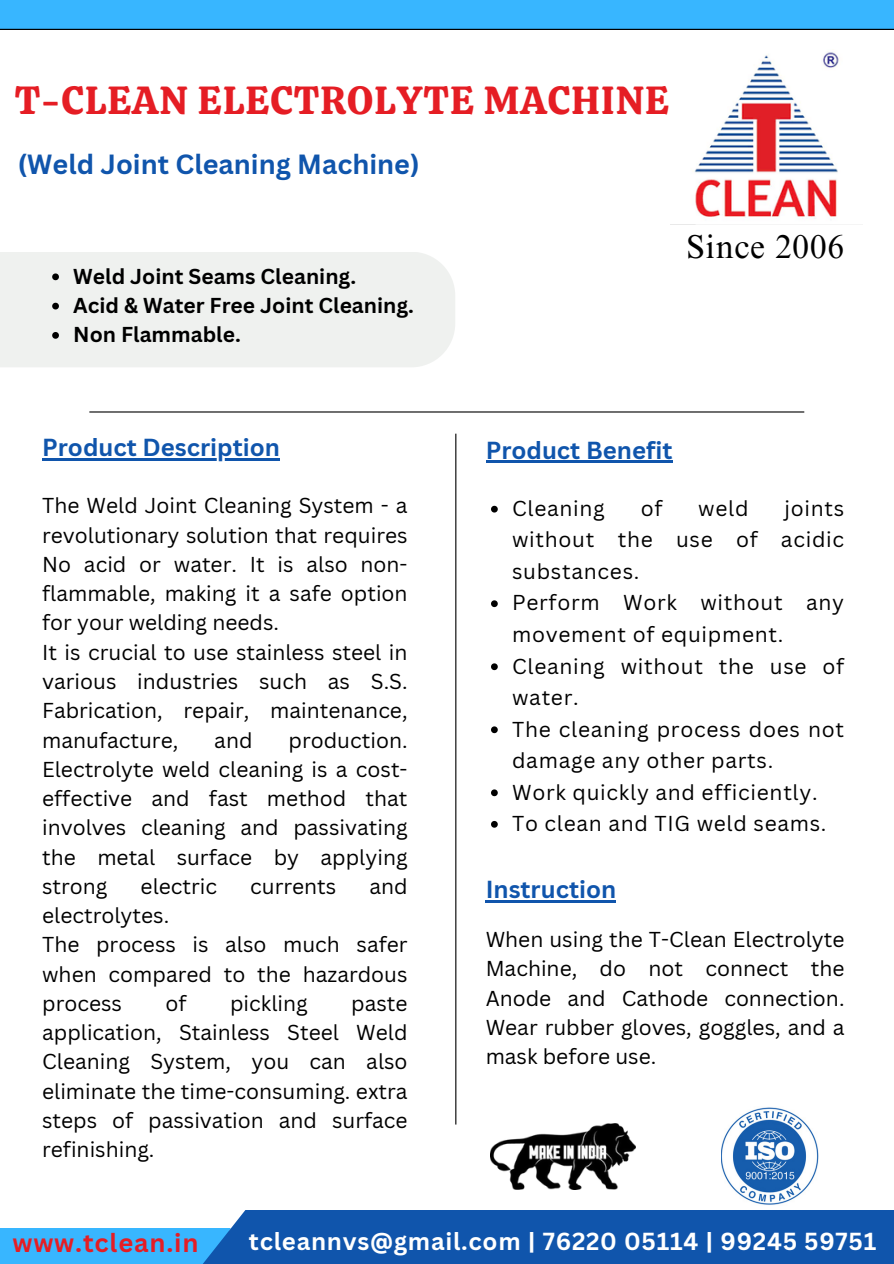
<style>
.page{position:relative;width:894px;height:1264px;background:#fff}
.page>*{position:absolute;margin:0;border:0;box-sizing:border-box;transform-origin:0 0}
.t1{font:39px "Calistoga";letter-spacing:.035em;color:#e51d24}
.t2{font:33px "Times NRMT Pro";letter-spacing:.03em;color:#000}
.t3{font:700 27px "Canva Sans";color:#1055ac}
.t4{font:700 25.5px "Canva Sans";letter-spacing:.035em;color:#e51d24}
.t5{font:700 24px "Canva Sans";color:#1055ac}
.t6{font:700 24px "Canva Sans";letter-spacing:.03em;color:#fff}
.t7{font:21px/29.2px "Canva Sans";color:#000;text-align:justify}
.t8{font:21px/31.5px "Canva Sans";letter-spacing:.035em;color:#000}
.t9{font:700 21px "Canva Sans";color:#000}
</style>
<div class="page">
<div style="left:0;top:0;width:893px;height:30px;background:#38b6ff"></div>
<div style="left:0;top:1227px;width:230px;height:36px;background:#38b6ff"></div>
<div style="left:199px;top:1209px;width:694px;height:54px;background:#1055ac"></div>
<img style="left:670px;top:51px;width:170px;height:174px">
<hr style="left:89px;top:411px;width:715px;height:1px;background:#000">
<hr style="left:455px;top:433px;width:1px;height:691px;background:#000">
<div style="left:0;top:252px;width:455px;height:115px;background:#eff1ef"></div>
<hr style="left:42px;top:458px;width:238px;height:2px;background:#1055ac">
<svg style="left:52px;top:273px;width:7px;height:7px"></svg>
<svg style="left:52px;top:303px;width:7px;height:6px"></svg>
<svg style="left:52px;top:332px;width:7px;height:7px"></svg>
<hr style="left:485px;top:461px;width:187px;height:2px;background:#1055ac">
<svg style="left:491px;top:506px;width:6px;height:6px"></svg>
<svg style="left:491px;top:600px;width:6px;height:7px"></svg>
<svg style="left:491px;top:663px;width:6px;height:7px"></svg>
<svg style="left:491px;top:726px;width:6px;height:7px"></svg>
<svg style="left:491px;top:789px;width:6px;height:7px"></svg>
<svg style="left:491px;top:821px;width:6px;height:6px"></svg>
<img style="left:490px;top:1123px;width:145px;height:66px">
<img style="left:721px;top:1107px;width:97px;height:98px">
<hr style="left:485px;top:899px;width:131px;height:3px;background:#1055ac">
<p class="t1" style="left:15px;top:75px;width:655px">T-CLEAN ELECTROLYTE MACHINE</p>
<h4 class="t3" style="left:18px;top:145px;width:403px">(Weld Joint Cleaning Machine)</h4>
<h2 class="t9" style="left:73px;top:261px;width:284px">Weld Joint Seams Cleaning.</h2>
<h4 class="t9" style="left:73px;top:290px;width:342px">Acid &amp; Water Free Joint Cleaning.</h4>
<p class="t9" style="left:73px;top:320px;width:169px">Non Flammable.</p>
<p class="t5" style="left:42px;top:430px;width:239px">Product Description</p>
<p class="t7" style="left:42px;top:490px;width:367px">The Weld Joint Cleaning System - a revolutionary solution that requires No acid or water. It is also non&shy;flammable, making it a safe option for your welding needs.</p>
<p class="t7" style="left:42px;top:637px;width:367px">It is crucial to use stainless steel in various industries such as S.S.<br>Fabrication, repair, maintenance, manufacture,</p>
<p class="t7" style="left:42px;top:724px;width:367px;text-indent:246px">production.<br>Electrolyte weld cleaning is a cost&shy;effective and fast method that involves cleaning and passivating the metal surface by applying strong</p>
<p class="t7" style="left:214px;top:724px;width:40px">and</p>
<p class="t7" style="left:140px;top:871px;width:78px">electric</p>
<p class="t7" style="left:250px;top:871px;width:88px">currents</p>
<p class="t7" style="left:369px;top:871px;width:40px">and</p>
<p class="t7" style="left:42px;top:900px;width:128px">electrolytes.</p>
<h4 class="t7" style="left:42px;top:929px;width:367px">The process is also much safer when compared to the hazardous process</h4>
<h4 class="t7" style="left:165px;top:988px;width:23px">of</h4>
<h4 class="t7" style="left:230px;top:988px;width:79px">pickling</h4>
<h4 class="t7" style="left:42px;top:988px;width:367px;text-indent:309px">paste application, Stainless Steel Weld Cleaning System, you can also eliminate the time-consuming. extra steps of passivation and surface refinishing.</h4>
<p class="t2" style="left:686px;top:234px;width:159px">Since 2006</p>
<p class="t5" style="left:485px;top:433px;width:188px">Product Benefit</p>
<p class="t8" style="left:512px;top:492px;width:94px">Cleaning</p>
<p class="t7" style="left:640px;top:493px;width:23px">of</p>
<p class="t7" style="left:698px;top:493px;width:52px">weld</p>
<p class="t7" style="left:512px;top:492px;width:333px;line-height:31.5px;text-indent:272px">joints without the use of acidic substances.</p>
<p class="t8" style="left:512px;top:586px;width:333px">Perform Work without any movement of equipment.</p>
<p class="t8" style="left:512px;top:649px;width:333px">Cleaning without the use of water.</p>
<p class="t8" style="left:512px;top:712px;width:333px">The cleaning process does not damage any other parts.</p>
<p class="t8" style="left:512px;top:775px;width:307px">Work quickly and efficiently.</p>
<h4 class="t8" style="left:512px;top:807px;width:316px">To clean and TIG weld seams.</h4>
<h3 class="t5" style="left:485px;top:872px;width:132px">Instruction</h3>
<p class="t7" style="left:485px;top:924px;width:360px">When using the T-Clean Electrolyte Machine, do not connect the Anode and Cathode connection.<br>Wear rubber gloves, goggles, and a mask before use.</p>
<p class="t4" style="left:12px;top:1224px;width:188px">www.tclean.in</p>
<h3 class="t6" style="left:249px;top:1224px;width:628px">tcleannvs@gmail.com | 76220 05114 | 99245 59751</h3>
</div>
